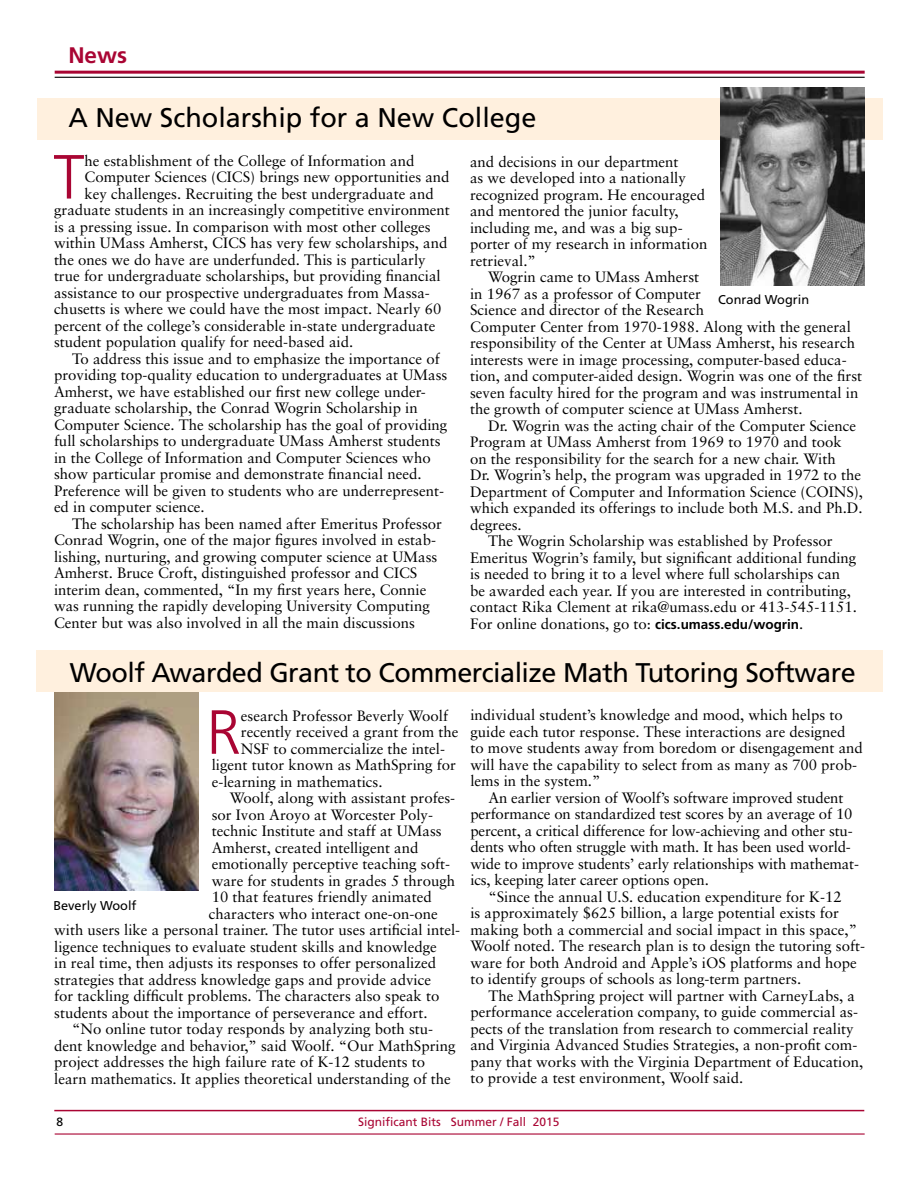
<style>
.page{position:relative;width:918px;height:1188px;background:#fff}
.page>*{position:absolute;margin:0;border:0;box-sizing:border-box;transform-origin:0 0}
.t1{font:300 62.25px "Frutiger";color:#a90533}
.t2{font:27px "Frutiger";letter-spacing:-.02em;color:#000}
.t3{font:27px "Frutiger";color:#000}
.t4{font:700 22.5px "Frutiger";color:#a90533}
.t5{font:15px/16.5px "Sabon";color:#000}
.t6{font:12.75px "Frutiger";color:#000}
.t7{font:12px "Frutiger";color:#a90533}
.t8{font:12px "Frutiger";color:#000}
.s1{font-family:"Frutiger";font-weight:700;font-size:13.5px}
</style>
<div class="page">
<hr style="left:55px;top:71px;width:810px;height:3px;background:#a90533">
<hr style="left:55px;top:77px;width:810px;height:1px;background:#000">
<hr style="left:54px;top:1110px;width:810px;height:1px;background:#a90533">
<hr style="left:55px;top:1133px;width:810px;height:2px;background:#a90533">
<div style="left:37px;top:98px;width:846px;height:42px;background:#fff0de"></div>
<div style="left:37px;top:650px;width:846px;height:42px;background:#fff0de"></div>
<img style="left:54px;top:692px;width:144px;height:198px">
<img style="left:721px;top:88px;width:144px;height:198px">
<h3 class="t4" style="left:68px;top:42px;width:60px">News</h3>
<h2 class="t3" style="left:68px;top:101px;width:470px">A New Scholarship for a New College</h2>
<h1 class="t1" style="left:53px;top:142px;width:31px">T</h1>
<p class="t5" style="left:85px;top:152px;width:331px">he establishment of the College of Information and</p>
<p class="t5" style="left:470px;top:153px;width:239px">and decisions in our department<br>as we developed into a nationally recognized program. He encouraged and mentored the junior faculty, including me, and was a big sup&shy;porter of my research in information retrieval.”</p>
<p class="t5" style="left:470px;top:269px;width:394px;text-indent:18px">Wogrin came to UMass Amherst<br>in 1967 as a professor of Computer<br>Science and director of the Research<br>Computer Center from 1970-1988. Along with the general responsibility of the Center at UMass Amherst, his research interests were in image processing, computer-based educa&shy;tion, and computer-aided design. Wogrin was one of the first seven faculty hired for the program and was instrumental in the growth of computer science at UMass Amherst.</p>
<p class="t5" style="left:488px;top:417px;width:369px">Dr. Wogrin was the acting chair of the Computer Science</p>
<p class="t5" style="left:470px;top:434px;width:373px">Program at UMass Amherst from 1969 to 1970 and took</p>
<p class="t5" style="left:470px;top:450px;width:367px">on the responsibility for the search for a new chair. With</p>
<p class="t5" style="left:470px;top:467px;width:393px">Dr. Wogrin’s help, the program was upgraded in 1972 to the</p>
<p class="t5" style="left:470px;top:483px;width:394px">Department of Computer and Information Science (COINS),</p>
<p class="t5" style="left:470px;top:500px;width:394px">which expanded its offerings to include both M.S. and Ph.D.</p>
<p class="t5" style="left:470px;top:516px;width:53px">degrees.</p>
<p class="t5" style="left:488px;top:533px;width:346px">The Wogrin Scholarship was established by Professor</p>
<p class="t5" style="left:470px;top:549px;width:388px">Emeritus Wogrin’s family, but significant additional funding</p>
<p class="t5" style="left:470px;top:566px;width:372px">is needed to bring it to a level where full scholarships can</p>
<p class="t5" style="left:470px;top:582px;width:382px">be awarded each year. If you are interested in contributing,</p>
<p class="t5" style="left:470px;top:599px;width:389px">contact Rika Clement at rika@umass.edu or 413-545-1151.</p>
<p class="t5" style="left:470px;top:615px;width:335px">For online donations, go to: <span class="s1">cics.umass.edu/wogrin</span>.</p>
<p class="t5" style="left:85px;top:168px;width:367px">Computer Sciences (CICS) brings new opportunities and</p>
<p class="t5" style="left:85px;top:185px;width:351px">key challenges. Recruiting the best undergraduate and</p>
<p class="t5" style="left:54px;top:201px;width:397px">graduate students in an increasingly competitive environment</p>
<p class="t5" style="left:54px;top:218px;width:378px">is a pressing issue. In comparison with most other colleges</p>
<p class="t5" style="left:54px;top:234px;width:395px">within UMass Amherst, CICS has very few scholarships, and</p>
<p class="t5" style="left:54px;top:251px;width:373px">the ones we do have are underfunded. This is particularly</p>
<p class="t5" style="left:54px;top:267px;width:388px">true for undergraduate scholarships, but providing financial</p>
<p class="t5" style="left:54px;top:284px;width:377px">assistance to our prospective undergraduates from Massa-</p>
<p class="t5" style="left:54px;top:300px;width:389px">chusetts is where we could have the most impact. Nearly 60</p>
<p class="t5" style="left:54px;top:317px;width:383px">percent of the college’s considerable in-state undergraduate</p>
<p class="t5" style="left:54px;top:333px;width:301px">student population qualify for need-based aid.</p>
<p class="t5" style="left:72px;top:350px;width:369px">To address this issue and to emphasize the importance of</p>
<p class="t5" style="left:54px;top:366px;width:395px">providing top-quality education to undergraduates at UMass</p>
<p class="t5" style="left:54px;top:383px;width:373px">Amherst, we have established our first new college under-</p>
<p class="t5" style="left:54px;top:399px;width:365px">graduate scholarship, the Conrad Wogrin Scholarship in</p>
<p class="t5" style="left:54px;top:416px;width:395px">Computer Science. The scholarship has the goal of providing</p>
<p class="t5" style="left:54px;top:432px;width:388px">full scholarships to undergraduate UMass Amherst students</p>
<p class="t5" style="left:54px;top:449px;width:378px">in the College of Information and Computer Sciences who</p>
<p class="t5" style="left:54px;top:465px;width:369px">show particular promise and demonstrate financial need.</p>
<p class="t5" style="left:54px;top:482px;width:392px">Preference will be given to students who are underrepresent-</p>
<p class="t5" style="left:54px;top:498px;width:152px">ed in computer science.</p>
<p class="t5" style="left:72px;top:515px;width:372px">The scholarship has been named after Emeritus Professor</p>
<p class="t5" style="left:54px;top:531px;width:384px">Conrad Wogrin, one of the major figures involved in estab-</p>
<p class="t5" style="left:54px;top:548px;width:385px">lishing, nurturing, and growing computer science at UMass</p>
<p class="t5" style="left:54px;top:564px;width:365px">Amherst. Bruce Croft, distinguished professor and CICS</p>
<p class="t5" style="left:54px;top:581px;width:374px">interim dean, commented, “In my first years here, Connie</p>
<p class="t5" style="left:54px;top:597px;width:377px">was running the rapidly developing University Computing</p>
<p class="t5" style="left:54px;top:614px;width:362px">Center but was also involved in all the main discussions</p>
<p class="t6" style="left:718px;top:292px;width:92px">Conrad Wogrin</p>
<h2 class="t2" style="left:70px;top:656px;width:787px">Woolf Awarded Grant to Commercialize Math Tutoring Software</h2>
<h1 class="t1" style="left:206px;top:697px;width:36px">R</h1>
<p class="t5" style="left:241px;top:707px;width:209px">esearch Professor Beverly Woolf</p>
<p class="t5" style="left:241px;top:724px;width:219px">recently received a grant from the</p>
<p class="t5" style="left:241px;top:740px;width:206px">NSF to commercialize the intel-</p>
<p class="t5" style="left:212px;top:757px;width:246px">ligent tutor known as MathSpring for</p>
<p class="t5" style="left:212px;top:773px;width:172px">e-learning in mathematics.</p>
<p class="t5" style="left:230px;top:790px;width:227px">Woolf, along with assistant profes-</p>
<p class="t5" style="left:212px;top:806px;width:223px">sor Ivon Aroyo at Worcester Poly-</p>
<p class="t5" style="left:212px;top:823px;width:231px">technic Institute and staff at UMass</p>
<p class="t5" style="left:212px;top:839px;width:208px">Amherst, created intelligent and</p>
<p class="t5" style="left:212px;top:856px;width:240px">emotionally perceptive teaching soft-</p>
<p class="t5" style="left:212px;top:872px;width:245px">ware for students in grades 5 through</p>
<p class="t5" style="left:212px;top:889px;width:222px">10 that features friendly animated</p>
<p class="t5" style="left:209px;top:905px;width:231px">characters who interact one-on-one</p>
<p class="t5" style="left:54px;top:922px;width:407px">with users like a personal trainer. The tutor uses artificial intel-</p>
<p class="t5" style="left:54px;top:938px;width:384px">ligence techniques to evaluate student skills and knowledge</p>
<p class="t5" style="left:54px;top:955px;width:383px">in real time, then adjusts its responses to offer personalized</p>
<p class="t5" style="left:54px;top:971px;width:378px">strategies that address knowledge gaps and provide advice</p>
<p class="t5" style="left:54px;top:988px;width:387px">for tackling difficult problems. The characters also speak to</p>
<p class="t5" style="left:54px;top:1004px;width:375px">students about the importance of perseverance and effort.</p>
<p class="t5" style="left:72px;top:1021px;width:362px">“No online tutor today responds by analyzing both stu-</p>
<p class="t5" style="left:54px;top:1037px;width:403px">dent knowledge and behavior,” said Woolf. “Our MathSpring</p>
<p class="t5" style="left:54px;top:1054px;width:372px">project addresses the high failure rate of K-12 students to</p>
<p class="t5" style="left:54px;top:1070px;width:398px">learn mathematics. It applies theoretical understanding of the</p>
<p class="t6" style="left:53px;top:898px;width:85px">Beverly Woolf</p>
<p class="t5" style="left:470px;top:707px;width:394px">individual student’s knowledge and mood, which helps to guide each tutor response. These interactions are designed<br>to move students away from boredom or disengagement and will have the capability to select from as many as 700 prob&shy;lems in the system.”</p>
<p class="t5" style="left:470px;top:789px;width:390px;text-indent:18px">An earlier version of Woolf’s software improved student performance on standardized test scores by an average of 10 percent, a critical difference for low-achieving and other stu&shy;dents who often struggle with math. It has been used world&shy;wide to improve students’ early relationships with mathemat&shy;ics, keeping later career options open.</p>
<p class="t5" style="left:470px;top:888px;width:396px;text-indent:18px">“Since the annual U.S. education expenditure for K-12<br>is approximately $625 billion, a large potential exists for making both a commercial and social impact in this space,” Woolf noted. The research plan is to design the tutoring soft&shy;ware for both Android and Apple’s iOS platforms and hope to identify groups of schools as long-term partners.</p>
<p class="t5" style="left:470px;top:987px;width:394px;text-indent:18px">The MathSpring project will partner with CarneyLabs, a performance acceleration company, to guide commercial as&shy;pects of the translation from research to commercial reality and Virginia Advanced Studies Strategies, a non-profit com&shy;pany that works with the Virginia Department of Education, to provide a test environment, Woolf said.</p>
<p class="t8" style="left:57px;top:1114px;width:8px">8</p>
<p class="t7" style="left:358px;top:1115px;width:203px">Significant Bits Summer / Fall 2015</p>
</div>
